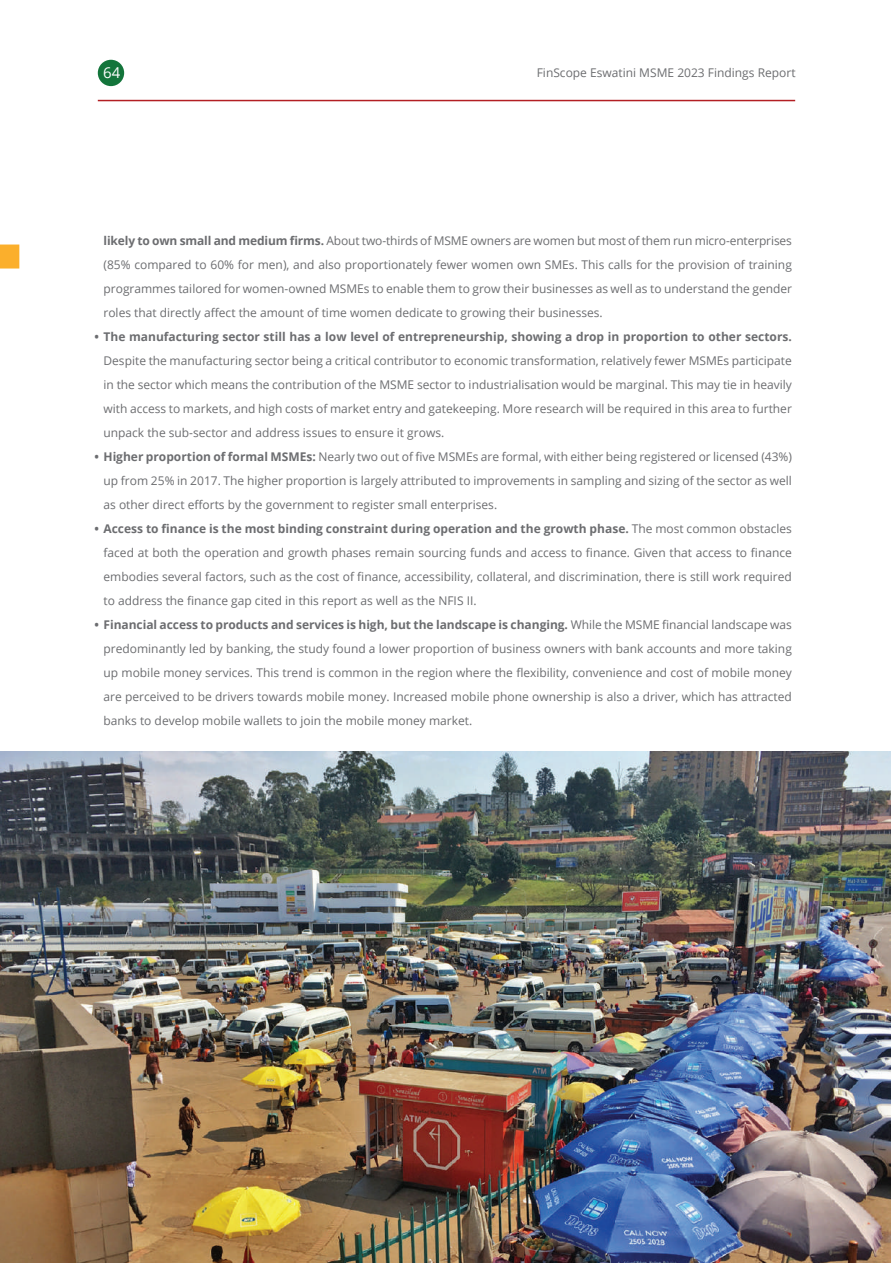
<style>
.page{position:relative;width:893px;height:1263px;background:#fff}
.page>*{position:absolute;margin:0;border:0;box-sizing:border-box;transform-origin:0 0}
.t1{font:15px "Open Sans";color:#fff}
.t2{font:12px/24px "Open Sans";color:#6c6d70;text-align:justify}
.t3{font:700 12px "Open Sans";color:#6c6d70}
.s1{font-weight:700}
</style>
<div class="page">
<div style="left:0;top:244px;width:19px;height:24px;background:#fbaf2c"></div>
<hr style="left:98px;top:100px;width:697px;height:1px;background:#b31f23">
<div style="left:98px;top:60px;width:26px;height:26px;background:#13753b;border-radius:50%"></div>
<img style="left:0;top:752px;width:891px;height:511px">
<p class="t1" style="left:103px;top:62px;width:19px">64</p>
<p class="t2" style="left:537px;top:60px;width:260px">FinScope Eswatini MSME 2023 Findings Report</p>
<p class="t2" style="left:104px;top:228px;width:690px"><span class="s1">likely to own small and medium firms.</span> About two-thirds of MSME owners are women but most of them run micro-enterprises (85% compared to 60% for men), and also proportionately fewer women own SMEs. This calls for the provision of training programmes tailored for women-owned MSMEs to enable them to grow their businesses as well as to understand the gender roles that directly affect the amount of time women dedicate to growing their businesses.</p>
<p class="t3" style="left:94px;top:328px;width:699px">• The manufacturing sector still has a low level of entrepreneurship, showing a drop in proportion to other sectors.</p>
<p class="t2" style="left:104px;top:348px;width:690px">Despite the manufacturing sector being a critical contributor to economic transformation, relatively fewer MSMEs participate in the sector which means the contribution of the MSME sector to industrialisation would be marginal. This may tie in heavily with access to markets, and high costs of market entry and gatekeeping. More research will be required in this area to further unpack the sub-sector and address issues to ensure it grows.</p>
<p class="t2" style="left:104px;top:444px;width:690px;text-indent:-9px"><span class="s1">• Higher proportion of formal MSMEs:</span> Nearly two out of five MSMEs are formal, with either being registered or licensed (43%) up from 25% in 2017. The higher proportion is largely attributed to improvements in sampling and sizing of the sector as well as other direct efforts by the government to register small enterprises.</p>
<p class="t2" style="left:104px;top:516px;width:690px;text-indent:-9px"><span class="s1">• Access to finance is the most binding constraint during operation and the growth phase.</span> The most common obstacles faced at both the operation and growth phases remain sourcing funds and access to finance. Given that access to finance embodies several factors, such as the cost of finance, accessibility, collateral, and discrimination, there is still work required to address the finance gap cited in this report as well as the NFIS II.</p>
<p class="t2" style="left:104px;top:612px;width:690px;text-indent:-9px"><span class="s1">• Financial access to products and services is high, but the landscape is changing.</span> While the MSME financial landscape was predominantly led by banking, the study found a lower proportion of business owners with bank accounts and more taking up mobile money services. This trend is common in the region where the flexibility, convenience and cost of mobile money are perceived to be drivers towards mobile money. Increased mobile phone ownership is also a driver, which has attracted banks to develop mobile wallets to join the mobile money market.</p>
</div>
